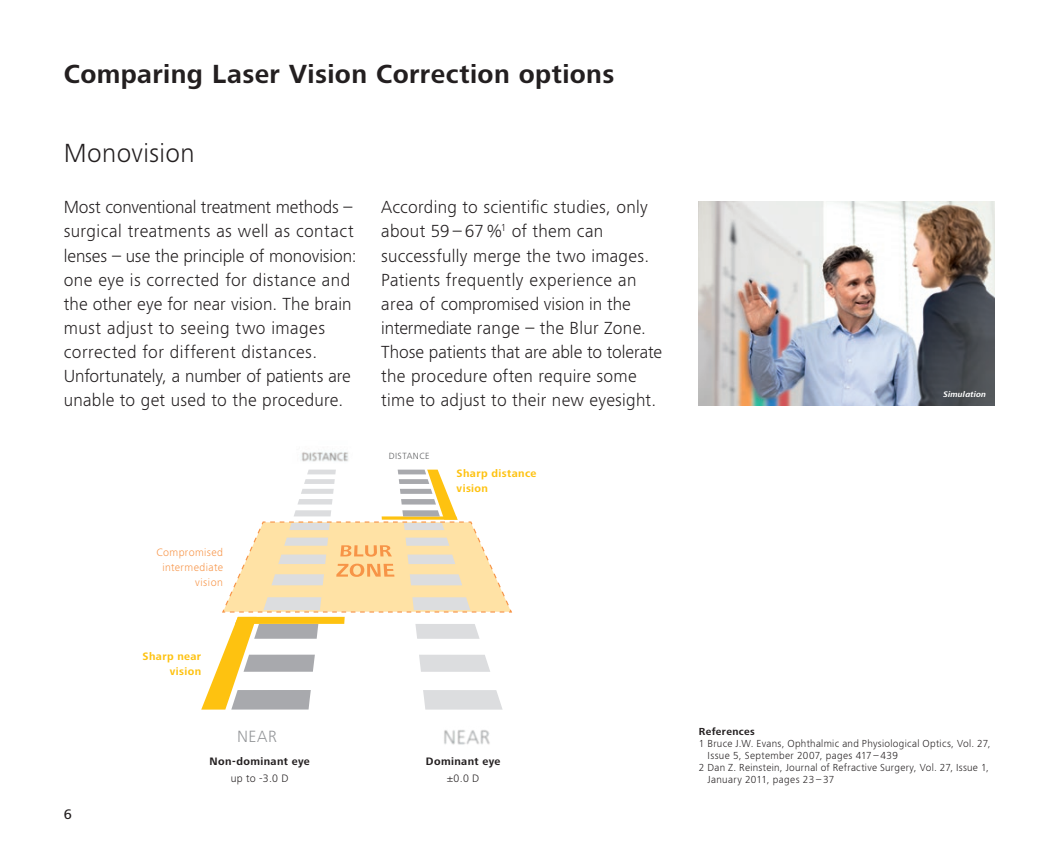
<style>
.page{position:relative;width:1063px;height:851px;background:#fff}
.page>*{position:absolute;margin:0;border:0;box-sizing:border-box;transform-origin:0 0}
.t1{font:700 27px "ZEISS Frutiger Next W1 G";letter-spacing:.015em;color:#231f20}
.t2{font:300 27px "ZEISS Frutiger Next W1 G";letter-spacing:.015em;color:#231f20}
.t3{font:300 18px/24px "ZEISS Frutiger Next W1 G";letter-spacing:.015em;color:#231f20}
.t4{font:300 16.8px "ZEISS Frutiger Next W1 G";color:#939598}
.t5{font:500 14.25px "ZEISS Frutiger Next W1 G";color:#231f20}
.t6{font:700 11.1px/14.7px "ZEISS Frutiger Next W1 G";letter-spacing:.035em;color:#fec210;text-align:right}
.t7{font:300 11.1px/14.7px "ZEISS Frutiger Next W1 G";letter-spacing:.035em;color:#f79447;text-align:right}
.t8{font:700 11.1px "ZEISS Frutiger Next W1 G";letter-spacing:.035em;color:#231f20}
.t9{font:300 11.1px "ZEISS Frutiger Next W1 G";color:#231f20}
.t10{font:300 10.5px "ZEISS Frutiger Next W1 G";letter-spacing:.03em;color:#231f20}
.t11{font:700 10.5px "ZEISS Frutiger Next W1 G";letter-spacing:.035em;color:#231f20}
.t12{font:300 9.3px "ZEISS Frutiger Next W1 G";letter-spacing:.045em;color:#57585a}
.t13{font:italic 700 8.25px "ZEISS Frutiger Next W1 G";letter-spacing:.02em;color:#fff}
</style>
<div class="page">
<img style="left:699px;top:202px;width:296px;height:203px">
<svg style="left:201px;top:469px;width:311px;height:240px"></svg>
<img style="left:375px;top:675px;width:137px;height:70px">
<img style="left:301px;top:452px;width:47px;height:10px">
<h1 class="t1" style="left:64px;top:55px;width:552px">Comparing Laser Vision Correction options</h1>
<h1 class="t2" style="left:64px;top:134px;width:132px">Monovision</h1>
<p class="t3" style="left:64px;top:194px;width:294px">Most conventional treatment methods – surgical treatments as well as contact lenses – use the principle of monovision: one eye is corrected for distance and the other eye for near vision. The brain must adjust to seeing two images corrected for different distances.<br>Unfortunately, a number of patients are unable to get used to the procedure.</p>
<p class="t7" style="left:156px;top:544px;width:68px">Compromised intermediate vision</p>
<p class="t5" style="left:64px;top:804px;width:10px">6</p>
<p class="t6" style="left:143px;top:648px;width:60px">Sharp near vision</p>
<p class="t4" style="left:237px;top:724px;width:41px">NEAR</p>
<p class="t8" style="left:210px;top:753px;width:102px">Non-dominant eye</p>
<p class="t9" style="left:231px;top:770px;width:59px">up to -3.0 D</p>
<p class="t3" style="left:381px;top:194px;width:282px">According to scientific studies, only about 59 – 67 %<sup>1</sup> of them can successfully merge the two images.<br>Patients frequently experience an area of compromised vision in the intermediate range – the Blur Zone.<br>Those patients that are able to tolerate the procedure often require some time to adjust to their new eyesight.</p>
<p class="t12" style="left:389px;top:449px;width:42px">DISTANCE</p>
<p class="t6" style="left:457px;top:466px;width:81px;text-align:left">Sharp distance vision</p>
<p class="t8" style="left:426px;top:753px;width:76px">Dominant eye</p>
<p class="t9" style="left:447px;top:770px;width:34px">±0.0 D</p>
<p class="t13" style="left:944px;top:388px;width:44px">Simulation</p>
<p class="t11" style="left:699px;top:723px;width:58px">References</p>
<p class="t10" style="left:699px;top:735px;width:293px">1 Bruce J.W. Evans, Ophthalmic and Physiological Optics, Vol. 27,</p>
<p class="t10" style="left:708px;top:747px;width:192px">Issue 5, September 2007, pages 417 – 439</p>
<p class="t10" style="left:699px;top:759px;width:292px">2 Dan Z. Reinstein, Journal of Refractive Surgery, Vol. 27, Issue 1,</p>
<p class="t10" style="left:708px;top:771px;width:128px">January 2011, pages 23 – 37</p>
</div>
